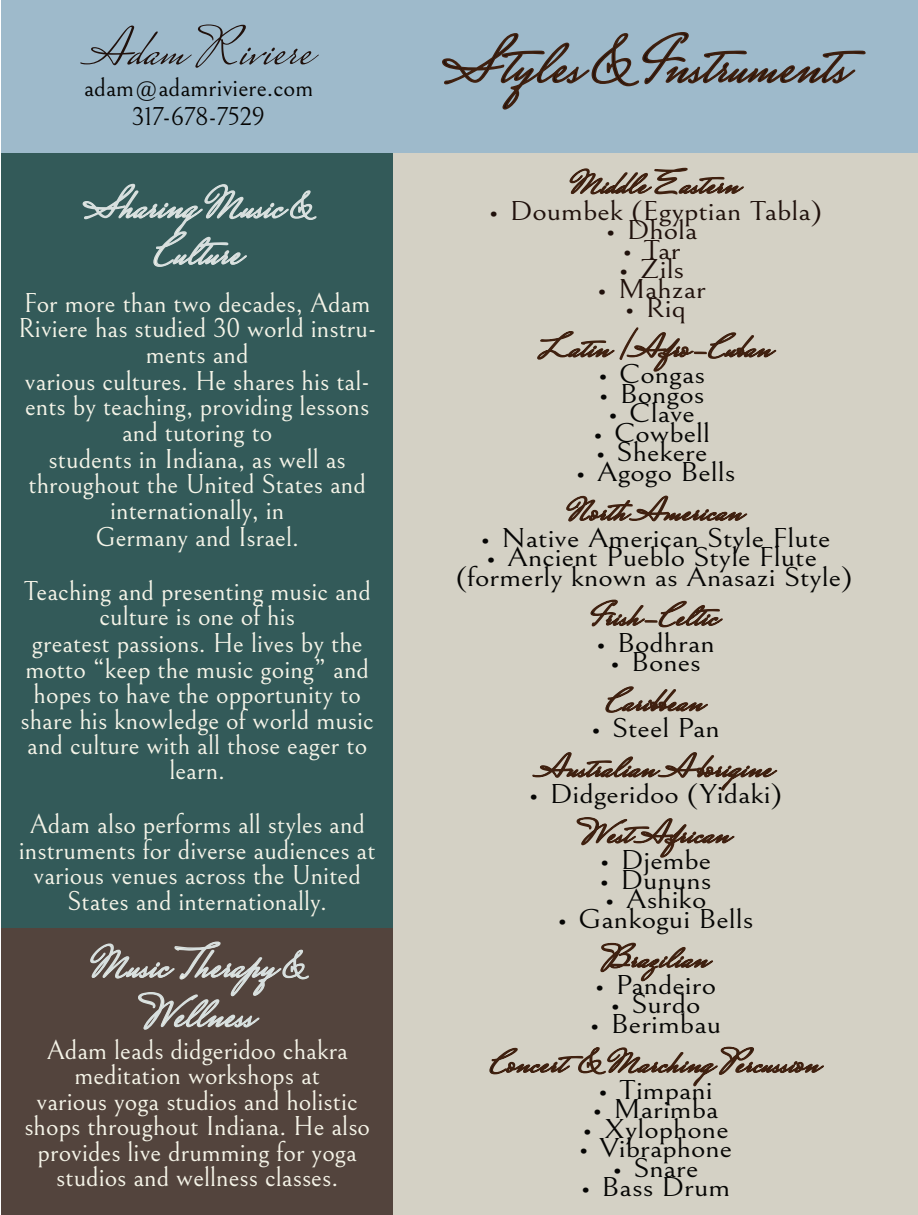
<style>
.page{position:relative;width:918px;height:1215px;background:#fff}
.page>*{position:absolute;margin:0;border:0;box-sizing:border-box;transform-origin:0 0}
.t1{font:66px "Mrs Saint Delafield";color:#20110c}
.t2{font:54px "Mrs Saint Delafield";color:#20110c}
.t3{font:45px "Mrs Saint Delafield";color:#f5f4e8}
.t4{font:27px/26px "Bellefair";color:#f5f4e8;text-align:center}
.t5{font:27px/19.5px "Bellefair";color:#050504;text-align:center;scale:1.15 1}
.t6{font:27px "Bellefair";color:#20110c;scale:1.15 1}
.t7{font:25.5px/28.5px "Bellefair";color:#050504;text-align:center}
</style>
<div class="page">
<div style="left:2px;top:0;width:916px;height:153px;background:#9ebacb"></div>
<div style="left:393px;top:153px;width:525px;height:1062px;background:#d4d1c5"></div>
<svg style="left:442px;top:32px;width:424px;height:78px"></svg>
<div style="left:2px;top:153px;width:391px;height:775px;background:#335a59"></div>
<svg style="left:82px;top:183px;width:235px;height:84px"></svg>
<div style="left:2px;top:928px;width:391px;height:287px;background:#53443d"></div>
<svg style="left:569px;top:167px;width:175px;height:28px"></svg>
<svg style="left:537px;top:327px;width:240px;height:45px"></svg>
<svg style="left:566px;top:495px;width:182px;height:27px"></svg>
<svg style="left:590px;top:599px;width:133px;height:29px"></svg>
<svg style="left:605px;top:686px;width:103px;height:27px"></svg>
<svg style="left:532px;top:752px;width:246px;height:39px"></svg>
<svg style="left:576px;top:817px;width:159px;height:41px"></svg>
<svg style="left:600px;top:942px;width:113px;height:40px"></svg>
<svg style="left:489px;top:1046px;width:335px;height:41px"></svg>
<svg style="left:90px;top:941px;width:219px;height:89px"></svg>
<h2 class="t2" style="left:86px;top:14px;width:228px">Adam Riviere</h2>
<p class="t7" style="left:84px;top:74px;width:231px">adam@adamriviere.com<br>317-678-7529</p>
<h3 class="t3" style="left:154px;top:222px;width:88px">Culture</h3>
<p class="t4" style="left:18px;top:291px;width:360px">For more than two decades, Adam<br>Riviere has studied 30 world instru&shy;ments and<br>various cultures. He shares his tal&shy;ents by teaching, providing lessons and tutoring to<br>students in Indiana, as well as throughout the United States and internationally, in<br>Germany and Israel.</p>
<p class="t4" style="left:20px;top:579px;width:355px">Teaching and presenting music and culture is one of his<br>greatest passions. He lives by the motto “keep the music going” and hopes to have the opportunity to share his knowledge of world music and culture with all those eager to learn.</p>
<p class="t4" style="left:19px;top:813px;width:358px;line-height:25.5px">Adam also performs all styles and instruments for diverse audiences at various venues across the United States and internationally.</p>
<p class="t4" style="left:24px;top:1038px;width:347px;line-height:25.5px">Adam leads didgeridoo chakra meditation workshops at<br>various yoga studios and holistic shops throughout Indiana. He also provides live drumming for yoga studios and wellness classes.</p>
<h1 class="t1" style="left:443px;top:20px;width:405px">Styles &amp; Instruments</h1>
<p class="t6" style="left:486px;top:196px;width:294px">• Doumbek (Egyptian Tabla)</p>
<p class="t6" style="left:603px;top:216px;width:84px">• Dhola</p>
<p class="t6" style="left:620px;top:235px;width:54px">• Tar</p>
<p class="t6" style="left:616px;top:255px;width:61px">• Zils</p>
<p class="t6" style="left:594px;top:274px;width:99px">• Mahzar</p>
<p class="t6" style="left:622px;top:294px;width:57px">• Riq</p>
<p class="t5" style="left:595px;top:366px;width:97px">• Congas</p>
<p class="t5" style="left:596px;top:385px;width:96px">• Bongos</p>
<p class="t5" style="left:606px;top:405px;width:79px">• Clave</p>
<p class="t5" style="left:590px;top:424px;width:106px">• Cowbell</p>
<p class="t5" style="left:593px;top:444px;width:101px">• Shekere</p>
<p class="t5" style="left:573px;top:463px;width:143px">• Agogo Bells</p>
<p class="t5" style="left:478px;top:529px;width:308px">• Native American Style Flute</p>
<p class="t5" style="left:456px;top:549px;width:346px">• Ancient Pueblo Style Flute (formerly known as Anasazi Style)</p>
<p class="t5" style="left:594px;top:634px;width:107px">• Bodhran</p>
<p class="t5" style="left:608px;top:654px;width:83px">• Bones</p>
<p class="t5" style="left:589px;top:720px;width:116px">• Steel Pan</p>
<p class="t5" style="left:526px;top:786px;width:224px">• Didgeridoo (Yidaki)</p>
<p class="t5" style="left:597px;top:852px;width:101px">• Djembe</p>
<p class="t5" style="left:597px;top:871px;width:101px">• Dununs</p>
<p class="t5" style="left:602px;top:891px;width:92px">• Ashiko</p>
<p class="t5" style="left:555px;top:910px;width:174px">• Gankogui Bells</p>
<p class="t5" style="left:592px;top:976px;width:109px">• Pandeiro</p>
<p class="t5" style="left:608px;top:996px;width:82px">• Surdo</p>
<p class="t5" style="left:587px;top:1015px;width:118px">• Berimbau</p>
<p class="t5" style="left:596px;top:1081px;width:103px">• Timpani</p>
<p class="t5" style="left:590px;top:1101px;width:113px">• Marimba</p>
<p class="t5" style="left:580px;top:1120px;width:131px">• Xylophone</p>
<p class="t5" style="left:576px;top:1140px;width:137px">• Vibraphone</p>
<p class="t5" style="left:610px;top:1159px;width:79px">• Snare</p>
<p class="t5" style="left:578px;top:1179px;width:134px">• Bass Drum</p>
</div>
